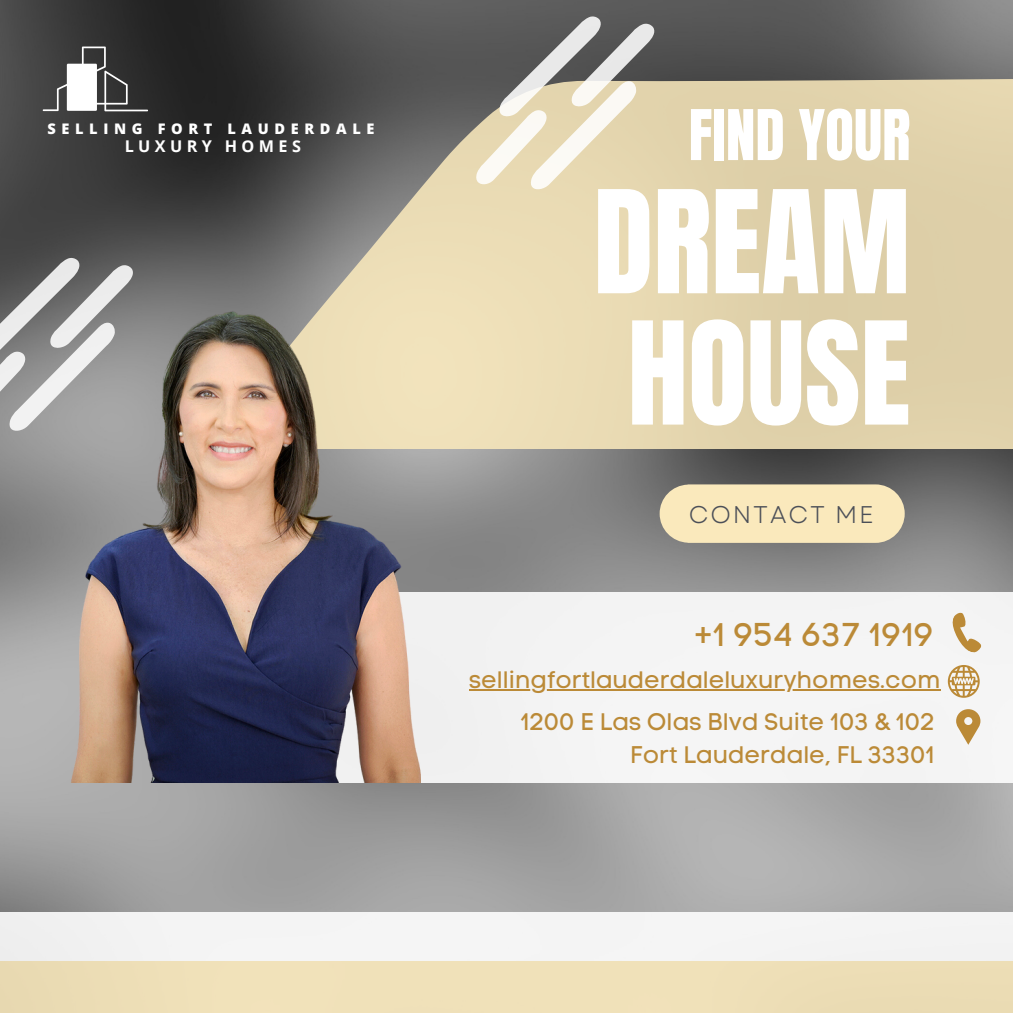
<style>
.page{position:relative;width:1013px;height:1013px;background:#fff}
.page>*{position:absolute;margin:0;border:0;box-sizing:border-box;transform-origin:0 0}
.t1{font:121.25px "Anton";color:#fff}
.t2{font:59.38px "Anton";color:#fff}
.t3{font:32.62px "Code Pro Normal LC";color:#bb8a37}
.t4{font:24.12px "Garet";letter-spacing:.075em;color:#4b4f58}
.t5{font:23.88px/32.8px "Code Pro Normal LC";color:#bb8a37;text-align:right}
.t6{font:23.75px "Code Pro Normal LC";color:#bb8a37}
.t7{font:700 16.25px "Open Sans";letter-spacing:.27em;color:#fff}
.t8{font:800 14.5px "Open Sans";letter-spacing:.385em;color:#fff}
</style>
<div class="page">
<img style="left:0;top:0;width:1012px;height:911px">
<div style="left:166px;top:592px;width:846px;height:190px;background:#f4f4f4"></div>
<svg style="left:136px;top:64px;width:876px;height:384px;fill:#dfd0a9"></svg>
<svg style="left:956px;top:709px;width:24px;height:35px"></svg>
<svg style="left:952px;top:612px;width:30px;height:41px"></svg>
<svg style="left:947px;top:665px;width:32px;height:32px"></svg>
<div style="left:659px;top:484px;width:245px;height:59px;background:#fae9bc;border-radius:29px"></div>
<div style="left:0;top:960px;width:1012px;height:52px;background:#f0e1b9"></div>
<div style="left:0;top:911px;width:1012px;height:49px;background:#f4f4f4"></div>
<svg style="left:476px;top:16px;width:180px;height:174px"></svg>
<svg style="left:0;top:258px;width:135px;height:173px"></svg>
<svg style="left:43px;top:47px;width:105px;height:64px"></svg>
<img style="left:54px;top:299px;width:367px;height:483px">
<hr style="left:469px;top:689px;width:471px;height:2px;background:#bb8a37">
<p class="t8" style="left:47px;top:119px;width:328px">SELLING FORT LAUDERDALE</p>
<p class="t7" style="left:125px;top:135px;width:178px">LUXURY HOMES</p>
<p class="t2" style="left:688px;top:92px;width:223px">FIND YOUR</p>
<p class="t1" style="left:593px;top:155px;width:318px">DREAM</p>
<p class="t1" style="left:627px;top:286px;width:284px">HOUSE</p>
<p class="t4" style="left:688px;top:497px;width:187px">CONTACT ME</p>
<p class="t3" style="left:695px;top:614px;width:240px">+1 954 637 1919</p>
<p class="t6" style="left:469px;top:665px;width:473px">sellingfortlauderdaleluxuryhomes.com</p>
<p class="t5" style="left:520px;top:705px;width:416px">1200 E Las Olas Blvd Suite 103 &amp; 102<br>Fort Lauderdale, FL 33301</p>
</div>
